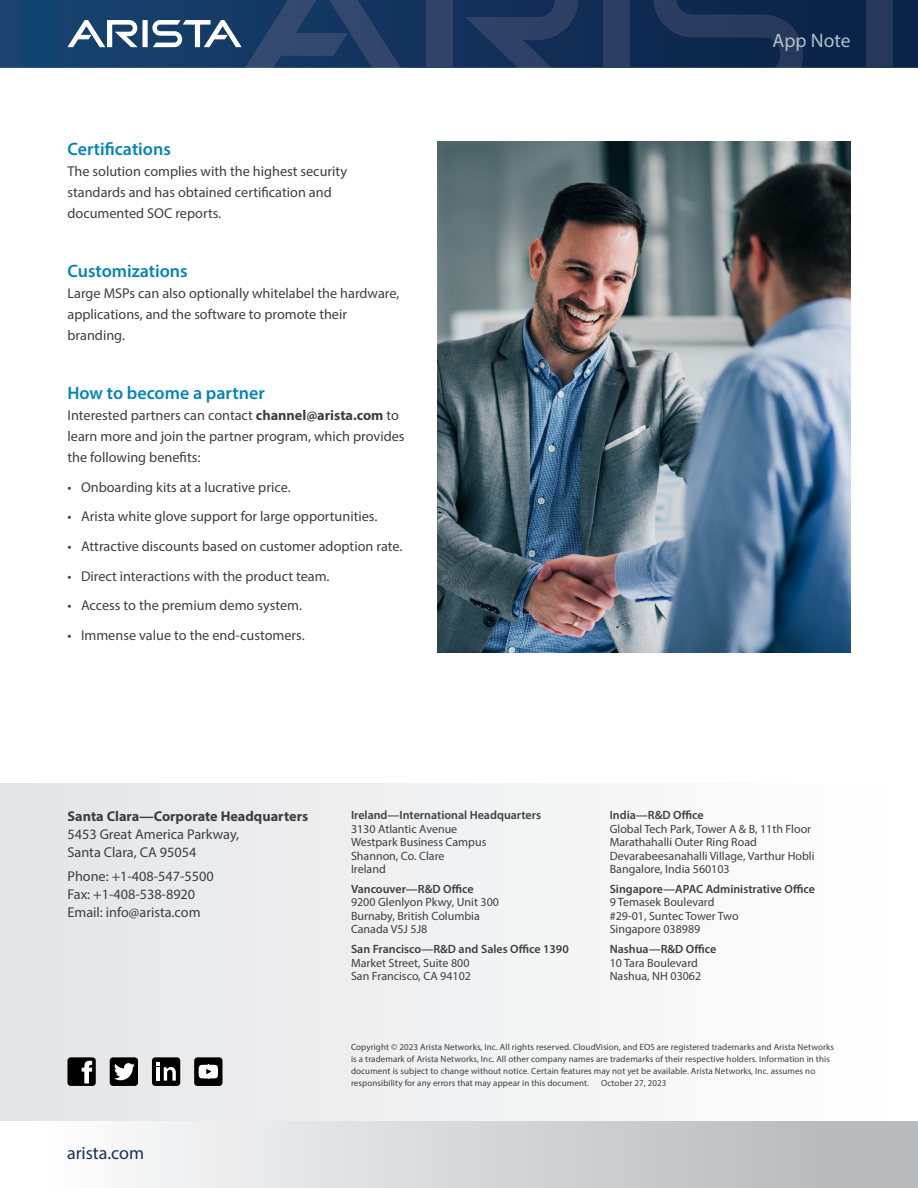
<style>
.page{position:relative;width:918px;height:1188px;background:#fff}
.page>*{position:absolute;margin:0;border:0;box-sizing:border-box;transform-origin:0 0}
.t1{font:19.5px "Myriad Pro";color:#b1c0c9}
.Main_body_text{font:600 18px "Myriad Pro";color:#0584b8}
.t2{font:18px "Myriad Pro";color:#14315b}
.Main_body_text-2{font:14.25px/21px "Myriad Pro";color:#3e3e3f}
.t3{font:700 14.25px "Myriad Pro";color:#3e3e3f}
.t4{font:12px/13.5px "Myriad Pro";color:#3e3e3f}
.t5{font:600 12px "Myriad Pro";color:#3e3e3f}
.t6{font:9px/12px "Myriad Pro";letter-spacing:.01em;color:#3e3e3f}
.s1{font-weight:700}
</style>
<div class="page">
<svg style="left:0;top:0;width:918px;height:68px;background:#103059"></svg>
<div style="left:426px;top:0;width:26px;height:68px;background:#314369"></div>
<svg style="left:465px;top:0;width:113px;height:68px;background:#1f365d"></svg>
<svg style="left:67px;top:0;width:333px;height:68px;background:#2f4e74"></svg>
<div style="left:604px;top:0;width:26px;height:68px;background:#2d3e63"></div>
<svg style="left:654px;top:0;width:149px;height:68px;background:#182f54"></svg>
<div style="left:867px;top:0;width:26px;height:68px;background:#273759"></div>
<div style="left:0;top:1120px;width:918px;height:68px;background:linear-gradient(to right,#fff,#b3b4b7)"></div>
<div style="left:0;top:783px;width:918px;height:337px;background:linear-gradient(to right,#e4e4e6,#fff)"></div>
<div style="left:67px;top:1057px;width:29px;height:29px;background:#000;border-radius:3px"></div>
<div style="left:110px;top:1057px;width:28px;height:29px;background:#000;border-radius:3px"></div>
<div style="left:152px;top:1057px;width:28px;height:29px;background:#000;border-radius:3px"></div>
<div style="left:194px;top:1057px;width:28px;height:29px;background:#000;border-radius:3px"></div>
<svg style="left:82px;top:1060px;width:10px;height:24px"></svg>
<svg style="left:114px;top:1063px;width:21px;height:17px"></svg>
<svg style="left:157px;top:1063px;width:19px;height:18px"></svg>
<svg style="left:199px;top:1065px;width:19px;height:14px"></svg>
<img style="left:438px;top:141px;width:412px;height:511px">
<p class="Main_body_text" style="left:68px;top:137px;width:105px">Certifications</p>
<p class="Main_body_text-2" style="left:68px;top:160px;width:281px">The solution complies with the highest security standards and has obtained certification and documented SOC reports.</p>
<p class="Main_body_text" style="left:68px;top:259px;width:122px">Customizations</p>
<p class="Main_body_text-2" style="left:68px;top:282px;width:333px">Large MSPs can also optionally whitelabel the hardware, applications, and the software to promote their branding.</p>
<p class="Main_body_text" style="left:68px;top:382px;width:199px">How to become a partner</p>
<p class="Main_body_text-2" style="left:68px;top:405px;width:339px">Interested partners can contact <span class="s1">channel@arista.com</span> to learn more and join the partner program, which provides the following benefits:</p>
<p class="Main_body_text-2" style="left:68px;top:476px;width:225px">• Onboarding kits at a lucrative price.</p>
<p class="Main_body_text-2" style="left:68px;top:506px;width:311px">• Arista white glove support for large opportunities.</p>
<p class="Main_body_text-2" style="left:68px;top:535px;width:336px">• Attractive discounts based on customer adoption rate.</p>
<p class="Main_body_text-2" style="left:68px;top:565px;width:264px">• Direct interactions with the product team.</p>
<p class="Main_body_text-2" style="left:68px;top:595px;width:236px">• Access to the premium demo system.</p>
<p class="Main_body_text-2" style="left:68px;top:624px;width:239px">• Immense value to the end-customers.</p>
<h1 class="t1" style="left:773px;top:29px;width:79px">App Note</h1>
<p class="t3" style="left:68px;top:807px;width:242px">Santa Clara—Corporate Headquarters</p>
<p class="Main_body_text-2" style="left:68px;top:825px;width:173px;line-height:18px">5453 Great America Parkway,<br>Santa Clara, CA 95054</p>
<p class="Main_body_text-2" style="left:68px;top:867px;width:148px;line-height:18px">Phone: +1-408-547-5500<br>Fax: +1-408-538-8920<br>Email: info@arista.com</p>
<p class="t5" style="left:351px;top:807px;width:192px">Ireland—International Headquarters</p>
<p class="t4" style="left:351px;top:822px;width:137px">3130 Atlantic Avenue<br>Westpark Business Campus<br>Shannon, Co. Clare<br>Ireland</p>
<p class="t5" style="left:351px;top:881px;width:124px">Vancouver—R&amp;D Office</p>
<p class="t4" style="left:351px;top:896px;width:150px">9200 Glenlyon Pkwy, Unit 300<br>Burnaby, British Columbia<br>Canada V5J 5J8</p>
<p class="t5" style="left:351px;top:942px;width:219px">San Francisco—R&amp;D and Sales Office 1390</p>
<p class="t4" style="left:351px;top:956px;width:122px">Market Street, Suite 800<br>San Francisco, CA 94102</p>
<p class="t5" style="left:610px;top:807px;width:95px">India—R&amp;D Office</p>
<p class="t4" style="left:610px;top:822px;width:206px">Global Tech Park, Tower A &amp; B, 11th Floor Marathahalli Outer Ring Road Devarabeesanahalli Village, Varthur Hobli Bangalore, India 560103</p>
<p class="t5" style="left:610px;top:881px;width:207px">Singapore—APAC Administrative Office</p>
<p class="t4" style="left:610px;top:896px;width:130px">9 Temasek Boulevard #29-01, Suntec Tower Two<br>Singapore 038989</p>
<p class="t5" style="left:610px;top:942px;width:108px">Nashua—R&amp;D Office</p>
<p class="t4" style="left:610px;top:956px;width:93px">10 Tara Boulevard<br>Nashua, NH 03062</p>
<p class="t2" style="left:67px;top:1142px;width:79px">arista.com</p>
<p class="t6" style="left:351px;top:1041px;width:485px">Copyright © 2023 Arista Networks, Inc. All rights reserved. CloudVision, and EOS are registered trademarks and Arista Networks is a trademark of Arista Networks, Inc. All other company names are trademarks of their respective holders. Information in this document is subject to change without notice. Certain features may not yet be available. Arista Networks, Inc. assumes no responsibility for any errors that may appear in this document.</p>
<p class="t6" style="left:601px;top:1077px;width:67px">October 27, 2023</p>
</div>
